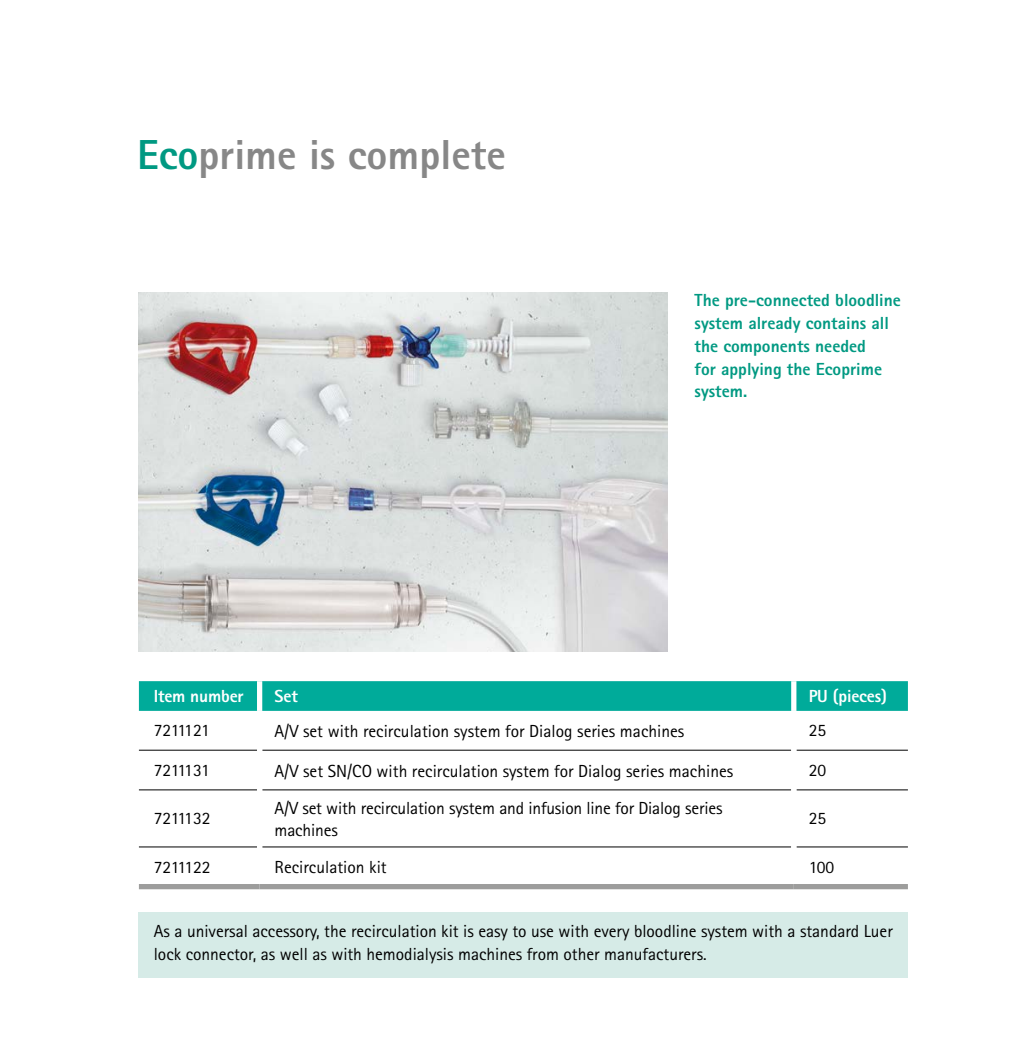
<style>
.page{position:relative;width:1027px;height:1042px;background:#fff}
.page>*{position:absolute;margin:0;border:0;box-sizing:border-box;transform-origin:0 0}
.t1{font:800 42px "AT Rotis Sans Serif";color:#878787}
.t2{font:17.5px/22.8px "AT Rotis Sans Serif";color:#000}
.t3{font:800 17.5px/22.8px "AT Rotis Sans Serif";color:#009982}
.t4{font:17.5px "Rotis Sans Serif Pro";letter-spacing:-.035em;color:#000}
.t5{font:800 17.5px "Rotis Sans Serif Pro";letter-spacing:-.01em;color:#fff}
.s1{color:#009982}
</style>
<div class="page">
<img style="left:139px;top:293px;width:528px;height:358px">
<div style="left:139px;top:912px;width:769px;height:65px;background:#d6ebe7"></div>
<svg style="left:139px;top:681px;width:769px;height:30px;background:#02ab9b"></svg>
<svg style="left:139px;top:749px;width:769px;height:99px"></svg>
<hr style="left:139px;top:750px;width:118px;height:1px;background:#000">
<hr style="left:262px;top:750px;width:529px;height:1px;background:#000">
<hr style="left:796px;top:750px;width:112px;height:1px;background:#000">
<hr style="left:139px;top:789px;width:118px;height:1px;background:#000">
<hr style="left:262px;top:789px;width:529px;height:1px;background:#000">
<hr style="left:796px;top:789px;width:112px;height:1px;background:#000">
<hr style="left:139px;top:846px;width:118px;height:1px;background:#000">
<hr style="left:262px;top:846px;width:529px;height:1px;background:#000">
<hr style="left:796px;top:846px;width:112px;height:1px;background:#000">
<div style="left:257px;top:681px;width:5px;height:30px;background:#fff"></div>
<div style="left:791px;top:681px;width:5px;height:30px;background:#fff"></div>
<div style="left:257px;top:711px;width:5px;height:39px;background:#fff"></div>
<div style="left:791px;top:711px;width:5px;height:39px;background:#fff"></div>
<div style="left:257px;top:750px;width:5px;height:40px;background:#fff"></div>
<div style="left:791px;top:750px;width:5px;height:40px;background:#fff"></div>
<div style="left:257px;top:790px;width:5px;height:57px;background:#fff"></div>
<div style="left:791px;top:790px;width:5px;height:57px;background:#fff"></div>
<div style="left:257px;top:847px;width:5px;height:37px;background:#fff"></div>
<div style="left:791px;top:847px;width:5px;height:37px;background:#fff"></div>
<div style="left:139px;top:884px;width:121px;height:5px;background:#9d9d9c"></div>
<div style="left:260px;top:884px;width:534px;height:5px;background:#9d9d9c"></div>
<div style="left:794px;top:884px;width:114px;height:5px;background:#9d9d9c"></div>
<h1 class="t1" style="left:137px;top:128px;width:370px"><span class="s1">Eco</span>prime is complete</h1>
<p class="t3" style="left:694px;top:289px;width:208px">The pre-connected bloodline system already contains all the components needed<br>for applying the Ecoprime system.</p>
<p class="t5" style="left:154px;top:685px;width:91px">Item number</p>
<p class="t5" style="left:274px;top:685px;width:25px">Set</p>
<p class="t5" style="left:809px;top:685px;width:80px">PU (pieces)</p>
<p class="t4" style="left:154px;top:720px;width:58px">7211121</p>
<p class="t2" style="left:275px;top:719px;width:411px">A/V set with recirculation system for Dialog series machines</p>
<p class="t4" style="left:809px;top:720px;width:19px">25</p>
<p class="t4" style="left:154px;top:760px;width:58px">7211131</p>
<p class="t2" style="left:275px;top:759px;width:460px">A/V set SN/CO with recirculation system for Dialog series machines</p>
<p class="t4" style="left:809px;top:760px;width:19px">20</p>
<p class="t4" style="left:154px;top:808px;width:58px">7211132</p>
<p class="t2" style="left:275px;top:796px;width:449px">A/V set with recirculation system and infusion line for Dialog series machines</p>
<p class="t4" style="left:809px;top:808px;width:19px">25</p>
<p class="t4" style="left:154px;top:856px;width:58px">7211122</p>
<p class="t2" style="left:275px;top:856px;width:114px">Recirculation kit</p>
<p class="t4" style="left:809px;top:856px;width:27px">100</p>
<p class="t2" style="left:154px;top:920px;width:740px">As a universal accessory, the recirculation kit is easy to use with every bloodline system with a standard Luer lock connector, as well as with hemodialysis machines from other manufacturers.</p>
</div>
